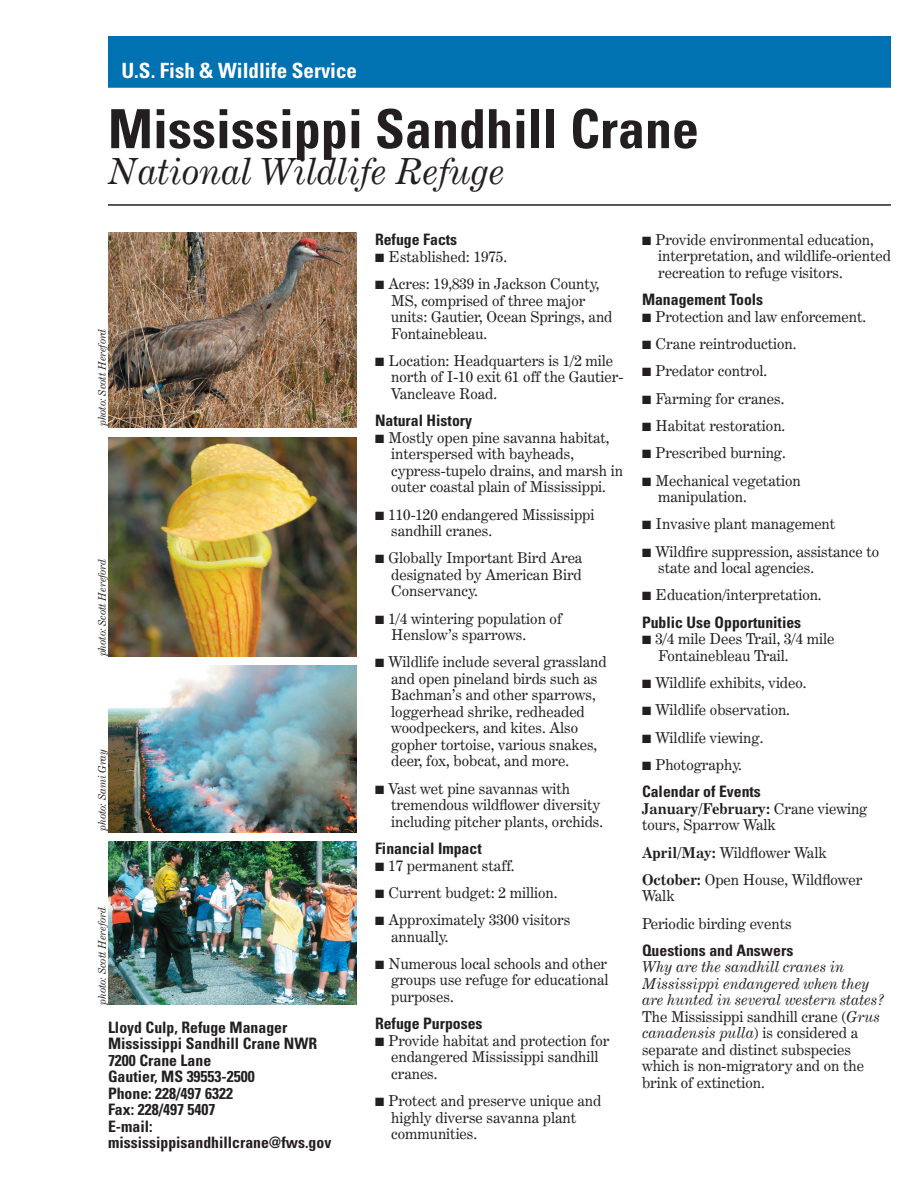
<style>
.page{position:relative;width:918px;height:1188px;background:#fff}
.page>*{position:absolute;margin:0;border:0;box-sizing:border-box;transform-origin:0 0}
.t1{font:700 condensed 54px "Univers";color:#231f20}
.t2{font:italic 36px "Century Expanded BT";color:#231f20}
.t3{font:700 condensed 21px "Univers";color:#fff}
.t4{font:700 condensed 15.75px/16.5px "Univers";color:#231f20}
.t5{font:15px/16.5px "Century Expanded BT";color:#231f20}
.t6{font:italic 10.5px "Century Expanded BT";color:#231f20}
.s1{font-weight:700}
.s2{font-style:italic}
</style>
<div class="page">
<div style="left:109px;top:37px;width:781px;height:50px;background:#0071b1"></div>
<div style="left:108px;top:36px;width:783px;height:52px;border:2px solid #0071b1"></div>
<hr style="left:108px;top:204px;width:783px;height:2px;background:#231f20">
<img style="left:109px;top:233px;width:248px;height:195px">
<img style="left:109px;top:437px;width:248px;height:219px">
<img style="left:109px;top:842px;width:248px;height:163px">
<img style="left:109px;top:665px;width:248px;height:168px">
<h3 class="t3" style="left:122px;top:58px;width:237px">U.S. Fish &amp; Wildlife Service</h3>
<h1 class="t1" style="left:108px;top:96px;width:592px">Mississippi Sandhill Crane</h1>
<h2 class="t2" style="left:108px;top:149px;width:398px">National Wildlife Refuge</h2>
<p class="t6" style="left:96px;top:426px;width:99px;rotate:-90deg">photo: Scott Hereford</p>
<p class="t6" style="left:96px;top:656px;width:99px;rotate:-90deg">photo: Scott Hereford</p>
<p class="t6" style="left:96px;top:831px;width:83px;rotate:-90deg">photo: Sami Gray</p>
<p class="t6" style="left:96px;top:1005px;width:99px;rotate:-90deg">photo: Scott Hereford</p>
<p class="t4" style="left:108px;top:1019px;width:225px">Lloyd Culp, Refuge Manager<br>Mississippi Sandhill Crane NWR<br>7200 Crane Lane<br>Gautier, MS 39553-2500<br>Phone: 228/497 6322<br>Fax: 228/497 5407<br>E-mail: mississippisandhillcrane@fws.gov</p>
<p class="t4" style="left:375px;top:231px;width:84px">Refuge Facts</p>
<p class="t5" style="left:375px;top:248px;width:134px">■ Established: 1975.</p>
<p class="t5" style="left:391px;top:275px;width:223px;text-indent:-16px">■ Acres: 19,839 in Jackson County,<br>MS, comprised of three major units: Gautier, Ocean Springs, and<br>Fontainebleau.</p>
<p class="t5" style="left:391px;top:352px;width:234px;text-indent:-16px">■ Location: Headquarters is 1/2 mile north of I-10 exit 61 off the Gautier-<br>Vancleave Road.</p>
<p class="t4" style="left:375px;top:412px;width:99px">Natural History</p>
<p class="t5" style="left:391px;top:429px;width:233px;text-indent:-16px">■ Mostly open pine savanna habitat, interspersed with bayheads, cypress-tupelo drains, and marsh in outer coastal plain of Mississippi.</p>
<p class="t5" style="left:391px;top:506px;width:205px;text-indent:-16px">■ 110-120 endangered Mississippi sandhill cranes.</p>
<p class="t5" style="left:391px;top:550px;width:193px;text-align:justify;text-indent:-16px">■ Globally Important Bird Area designated by American Bird Conservancy.</p>
<p class="t5" style="left:391px;top:610px;width:172px;text-indent:-16px">■ 1/4 wintering population of<br>Henslow’s sparrows.</p>
<p class="t5" style="left:391px;top:654px;width:217px;text-indent:-16px">■ Wildlife include several grassland and open pineland birds such as<br>Bachman’s and other sparrows, loggerhead shrike, redheaded woodpeckers, and kites. Also gopher tortoise, various snakes, deer, fox, bobcat, and more.</p>
<p class="t5" style="left:391px;top:780px;width:214px;text-indent:-16px">■ Vast wet pine savannas with tremendous wildflower diversity including pitcher plants, orchids.</p>
<p class="t4" style="left:375px;top:840px;width:108px">Financial Impact</p>
<p class="t5" style="left:375px;top:857px;width:141px">■ 17 permanent staff.</p>
<p class="t5" style="left:375px;top:884px;width:184px">■ Current budget: 2 million.</p>
<p class="t5" style="left:391px;top:911px;width:181px;text-indent:-16px">■ Approximately 3300 visitors annually.</p>
<p class="t5" style="left:391px;top:955px;width:219px;text-align:justify;text-indent:-16px">■ Numerous local schools and other groups use refuge for educational purposes.</p>
<p class="t4" style="left:375px;top:1015px;width:109px">Refuge Purposes</p>
<p class="t5" style="left:391px;top:1032px;width:220px;text-indent:-16px">■ Provide habitat and protection for endangered Mississippi sandhill cranes.</p>
<p class="t5" style="left:391px;top:1092px;width:212px;text-indent:-16px">■ Protect and preserve unique and highly diverse savanna plant communities.</p>
<p class="t5" style="left:658px;top:231px;width:234px;text-indent:-16px">■ Provide environmental education, interpretation, and wildlife-oriented recreation to refuge visitors.</p>
<p class="t4" style="left:642px;top:291px;width:123px">Management Tools</p>
<p class="t5" style="left:642px;top:308px;width:226px">■ Protection and law enforcement.</p>
<p class="t5" style="left:642px;top:335px;width:156px">■ Crane reintroduction.</p>
<p class="t5" style="left:642px;top:363px;width:127px">■ Predator control.</p>
<p class="t5" style="left:642px;top:390px;width:144px">■ Farming for cranes.</p>
<p class="t5" style="left:642px;top:417px;width:145px">■ Habitat restoration.</p>
<p class="t5" style="left:642px;top:444px;width:145px">■ Prescribed burning.</p>
<p class="t5" style="left:658px;top:472px;width:144px;text-indent:-16px">■ Mechanical vegetation manipulation.</p>
<p class="t5" style="left:642px;top:516px;width:195px">■ Invasive plant management</p>
<p class="t5" style="left:658px;top:543px;width:223px;text-indent:-16px">■ Wildfire suppression, assistance to state and local agencies.</p>
<p class="t5" style="left:642px;top:587px;width:181px">■ Education/interpretation.</p>
<p class="t4" style="left:642px;top:614px;width:161px">Public Use Opportunities</p>
<p class="t5" style="left:658px;top:630px;width:178px;text-indent:-16px">■ 3/4 mile Dees Trail, 3/4 mile<br>Fontainebleau Trail.</p>
<p class="t5" style="left:642px;top:674px;width:166px">■ Wildlife exhibits, video.</p>
<p class="t5" style="left:642px;top:702px;width:150px">■ Wildlife observation.</p>
<p class="t5" style="left:642px;top:729px;width:123px">■ Wildlife viewing.</p>
<p class="t5" style="left:642px;top:756px;width:102px">■ Photography.</p>
<p class="t4" style="left:642px;top:783px;width:120px">Calendar of Events</p>
<p class="t5" style="left:642px;top:800px;width:227px"><span class="s1">January/February:</span> Crane viewing tours, Sparrow Walk</p>
<p class="t5" style="left:642px;top:838px;width:222px;line-height:27.3px"><span class="s1">April/May:</span> Wildflower Walk<br><span class="s1">October:</span> Open House, Wildflower</p>
<p class="t5" style="left:642px;top:882px;width:151px;line-height:27.3px">Walk<br>Periodic birding events</p>
<p class="t4" style="left:642px;top:942px;width:153px">Questions and Answers</p>
<p class="t5" style="left:642px;top:959px;width:244px"><span class="s2">Why are the sandhill cranes in<br>Mississippi endangered when they are hunted in several western states?<br></span>The Mississippi sandhill crane (<span class="s2">Grus canadensis pulla</span>) is considered a separate and distinct subspecies which is non-migratory and on the brink of extinction.</p>
</div>
